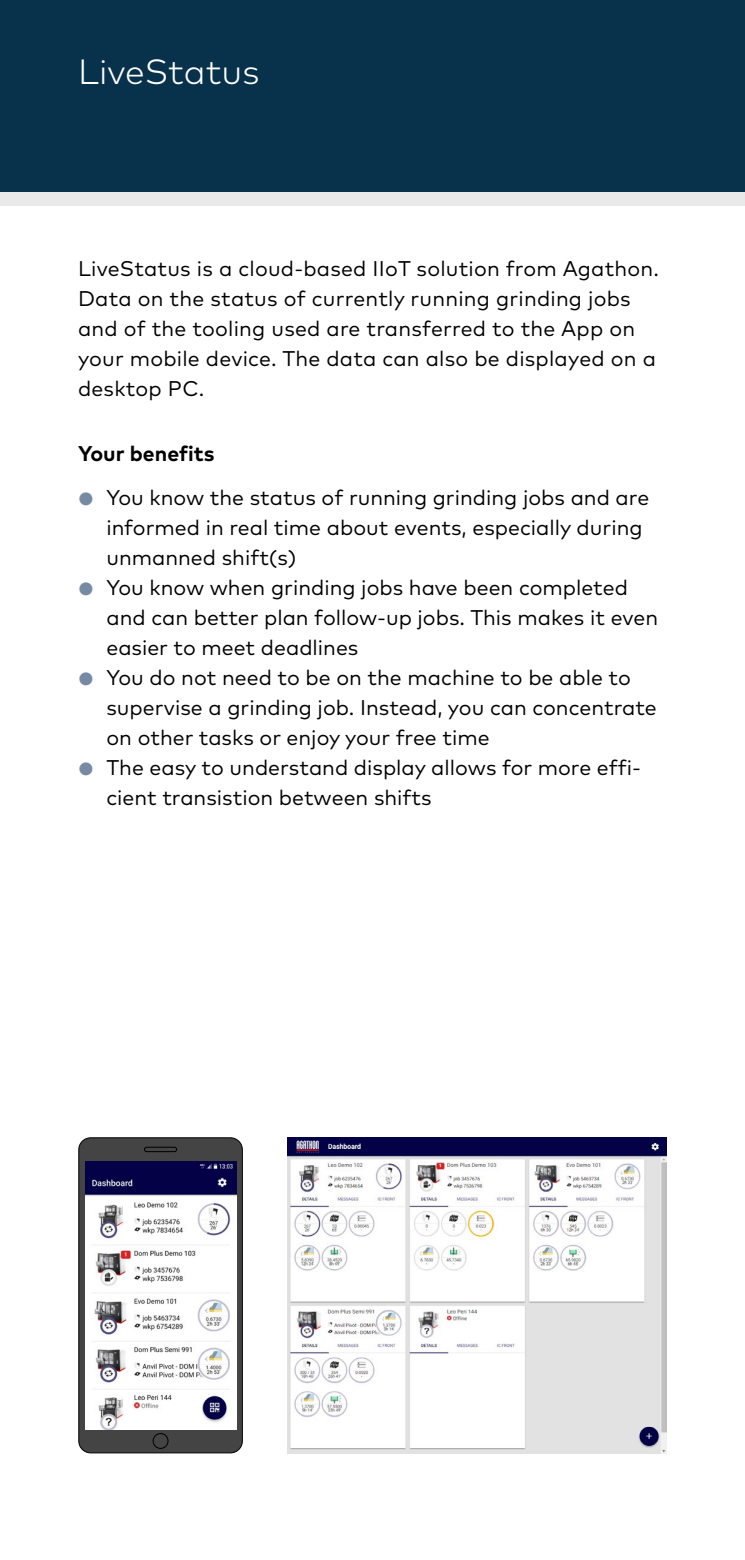
<style>
.page{position:relative;width:745px;height:1560px;background:#fff}
.page>*{position:absolute;margin:0;border:0;box-sizing:border-box;transform-origin:0 0}
.Headline_14pt_light{font:300 35px "Mark OT";color:#fff}
.Lauftext_8_5pt{font:21.25px/30px "Mark OT";color:#000}
.Titel_Lauftext{font:700 21.25px "Mark OT";color:#000}
.s1{font-size:17.5px;color:#778aa4}
</style>
<div class="page">
<div style="left:0;top:191px;width:744px;height:15px;background:#e9e9e9"></div>
<div style="left:0;top:0;width:744px;height:191px;background:#08314c"></div>
<img style="left:287px;top:1137px;width:379px;height:316px">
<div style="left:79px;top:1137px;width:163px;height:315px;background:#444;border-radius:12px"></div>
<div style="left:79px;top:1137px;width:163px;height:315px;border:1px solid #000;border-radius:12px"></div>
<div style="left:144px;top:1146px;width:33px;height:5px;border:1px solid #000;border-radius:2px"></div>
<div style="left:153px;top:1433px;width:15px;height:15px;border:1px solid #000;border-radius:50%"></div>
<img style="left:85px;top:1161px;width:151px;height:268px">
<div style="left:133px;top:1178px;width:10px;height:8px;background:#040147"></div>
<p class="Headline_14pt_light" style="left:78px;top:51px;width:183px">LiveStatus</p>
<p class="Lauftext_8_5pt" style="left:78px;top:253px;width:582px">LiveStatus is a cloud-based IIoT solution from Agathon.<br>Data on the status of currently running grinding jobs and of the tooling used are transferred to the App on your mobile device. The data can also be displayed on a desktop PC.</p>
<p class="Titel_Lauftext" style="left:78px;top:439px;width:138px">Your benefits</p>
<p class="Lauftext_8_5pt" style="left:106px;top:482px;width:544px;text-indent:-28px"><span class="s1">●</span> You know the status of running grinding jobs and are informed in real time about events, especially during unmanned shift(s)</p>
<p class="Lauftext_8_5pt" style="left:106px;top:572px;width:553px;text-indent:-28px"><span class="s1">●</span> You know when grinding jobs have been completed and can better plan follow-up jobs. This makes it even easier to meet deadlines</p>
<p class="Lauftext_8_5pt" style="left:106px;top:662px;width:551px;text-indent:-28px"><span class="s1">●</span> You do not need to be on the machine to be able to supervise a grinding job. Instead, you can concentrate on other tasks or enjoy your free time</p>
<p class="Lauftext_8_5pt" style="left:106px;top:752px;width:536px;text-indent:-28px"><span class="s1">●</span> The easy to understand display allows for more effi&shy;cient transistion between shifts</p>
</div>
